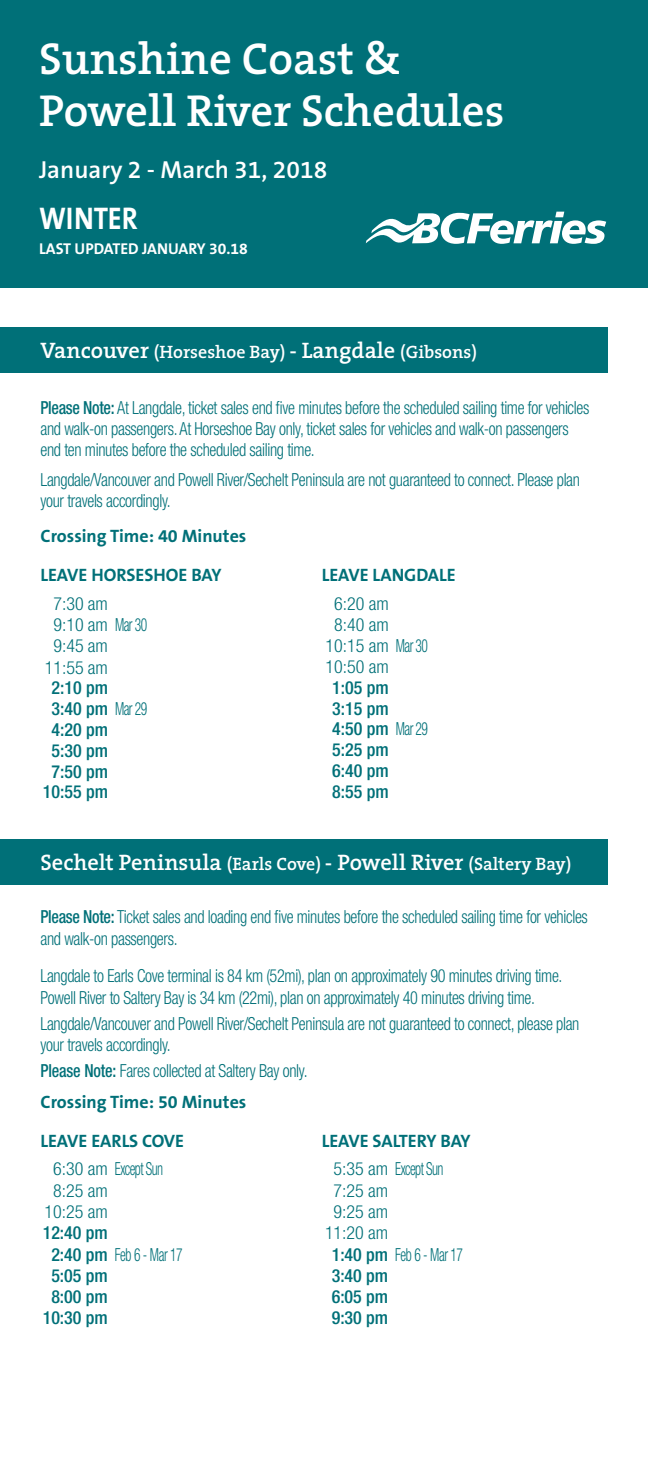
<style>
.page{position:relative;width:648px;height:1458px;background:#fff}
.page>*{position:absolute;margin:0;border:0;box-sizing:border-box;transform-origin:0 0}
.route_name{font:600 45px/51.8px "The Serif";color:#fff}
.Please_note{font:700 31.5px "The Sans B7";letter-spacing:-.005em;color:#fff;scale:.9 1}
.crossing_time{font:600 24.75px "The Sans B6";color:#fff}
.t1{font:600 22.5px "The Serif";color:#fff}
.Please_note-2{font:300 condensed 18px/21.4px "Helvetica Neue";letter-spacing:-.02em;color:#007078;scale:.9 1}
.sailing_times{font:500 condensed 18px "Helvetica Neue";color:#007078}
.sailing_times-2{font:300 condensed 18px "Helvetica Neue";color:#007078}
.leave_arrive{font:700 18px "The Sans B7";color:#007078}
.crossing_time-2{font:700 18px "The Sans B7";color:#007078}
.t2{font:600 18px "The Serif";color:#fff}
.sailing_times-3{font:300 condensed 18px "Helvetica Neue";color:#007078;scale:.75 1}
.sailing_times-4{font:300 condensed 18px "Helvetica Neue";letter-spacing:-.04em;color:#007078}
.sailing_times-5{font:300 condensed 18px "Helvetica Neue";letter-spacing:-.02em;color:#007078}
.Please_note-3{font:700 15.75px "The Sans B7";color:#fff}
.s1{font-size:22.5px}
.s2{font-weight:500}
.s3{font-weight:300}
.s4{font-size:18px}
</style>
<div class="page">
<div style="left:0;top:327px;width:608px;height:46px;background:#007078"></div>
<div style="left:0;top:839px;width:608px;height:45px;background:#007078"></div>
<div style="left:0;top:0;width:648px;height:288px;background:#007078"></div>
<svg style="left:366px;top:212px;width:240px;height:32px"></svg>
<p class="route_name" style="left:39px;top:34px;width:467px">Sunshine Coast &amp;<br>Powell River Schedules</p>
<p class="crossing_time" style="left:39px;top:156px;width:290px">January 2 - March 31, 2018</p>
<p class="Please_note" style="left:39px;top:202px;width:111px">WINTER</p>
<p class="Please_note-3" style="left:39px;top:240px;width:210px">LAST UPDATED JANUARY 30.18</p>
<p class="t2" style="left:40px;top:341px;width:438px"><span class="s1">Vancouver</span> (Horseshoe Bay) <span class="s1">- Langdale</span> (Gibsons)</p>
<p class="Please_note-2" style="left:40px;top:396px;width:611px"><span class="s2">Please Note:</span> At Langdale, ticket sales end five minutes before the scheduled sailing time for vehicles and walk-on passengers. At Horseshoe Bay only, ticket sales for vehicles and walk-on passengers end ten minutes before the scheduled sailing time.</p>
<p class="Please_note-2" style="left:40px;top:469px;width:601px">Langdale/Vancouver and Powell River/Sechelt Peninsula are not guaranteed to connect. Please plan your travels accordingly.</p>
<p class="crossing_time-2" style="left:40px;top:527px;width:207px">Crossing Time: 40 Minutes</p>
<p class="leave_arrive" style="left:40px;top:565px;width:182px">LEAVE HORSESHOE BAY</p>
<p class="leave_arrive" style="left:322px;top:565px;width:136px">LEAVE LANGDALE</p>
<p class="sailing_times-2" style="left:53px;top:593px;width:56px">7:30 am</p>
<p class="sailing_times-2" style="left:53px;top:614px;width:95px">9:10 am Mar 30</p>
<p class="sailing_times-2" style="left:53px;top:636px;width:56px">9:45 am</p>
<p class="sailing_times-2" style="left:45px;top:657px;width:65px">11:55 am</p>
<p class="sailing_times" style="left:51px;top:677px;width:58px">2:10 pm</p>
<p class="sailing_times" style="left:51px;top:698px;width:97px">3:40 pm <span class="s3">Mar 29</span></p>
<p class="sailing_times" style="left:51px;top:719px;width:58px">4:20 pm</p>
<p class="sailing_times" style="left:51px;top:740px;width:58px">5:30 pm</p>
<p class="sailing_times" style="left:51px;top:761px;width:58px">7:50 pm</p>
<p class="sailing_times" style="left:43px;top:781px;width:67px">10:55 pm</p>
<p class="sailing_times-2" style="left:334px;top:593px;width:56px">6:20 am</p>
<p class="sailing_times-2" style="left:334px;top:614px;width:56px">8:40 am</p>
<p class="sailing_times-5" style="left:326px;top:635px;width:104px">10:15 am Mar 30</p>
<p class="sailing_times-2" style="left:326px;top:656px;width:65px">10:50 am</p>
<p class="sailing_times" style="left:332px;top:677px;width:58px">1:05 pm</p>
<p class="sailing_times" style="left:332px;top:698px;width:58px">3:15 pm</p>
<p class="sailing_times" style="left:332px;top:718px;width:97px">4:50 pm <span class="s3">Mar 29</span></p>
<p class="sailing_times" style="left:332px;top:739px;width:58px">5:25 pm</p>
<p class="sailing_times" style="left:332px;top:760px;width:58px">6:40 pm</p>
<p class="sailing_times" style="left:332px;top:781px;width:58px">8:55 pm</p>
<p class="t1" style="left:40px;top:848px;width:532px">Sechelt Peninsula <span class="s4">(Earls Cove)</span> - Powell River <span class="s4">(Saltery Bay)</span></p>
<p class="Please_note-2" style="left:40px;top:906px;width:610px"><span class="s2">Please Note:</span> Ticket sales and loading end five minutes before the scheduled sailing time for vehicles and walk-on passengers.</p>
<p class="Please_note-2" style="left:40px;top:965px;width:582px">Langdale to Earls Cove terminal is 84 km (52mi), plan on approximately 90 minutes driving time.<br>Powell River to Saltery Bay is 34 km (22mi), plan on approximately 40 minutes driving time.</p>
<p class="Please_note-2" style="left:40px;top:1013px;width:600px">Langdale/Vancouver and Powell River/Sechelt Peninsula are not guaranteed to connect, please plan your travels accordingly.</p>
<p class="Please_note-2" style="left:40px;top:1060px;width:298px"><span class="s2">Please Note:</span> Fares collected at Saltery Bay only.</p>
<p class="crossing_time-2" style="left:40px;top:1092px;width:207px">Crossing Time: 50 Minutes</p>
<p class="leave_arrive" style="left:40px;top:1131px;width:145px">LEAVE EARLS COVE</p>
<p class="leave_arrive" style="left:322px;top:1131px;width:150px">LEAVE SALTERY BAY</p>
<p class="sailing_times-4" style="left:53px;top:1159px;width:111px">6:30 am Except Sun</p>
<p class="sailing_times-2" style="left:53px;top:1180px;width:56px">8:25 am</p>
<p class="sailing_times-2" style="left:45px;top:1201px;width:65px">10:25 am</p>
<p class="sailing_times" style="left:43px;top:1222px;width:67px">12:40 pm</p>
<p class="sailing_times-3" style="left:51px;top:1244px;width:177px"><span class="s2">2:40 pm</span> Feb 6 - Mar 17</p>
<p class="sailing_times" style="left:51px;top:1265px;width:58px">5:05 pm</p>
<p class="sailing_times" style="left:51px;top:1286px;width:58px">8:00 pm</p>
<p class="sailing_times" style="left:43px;top:1307px;width:67px">10:30 pm</p>
<p class="sailing_times-4" style="left:334px;top:1159px;width:111px">5:35 am Except Sun</p>
<p class="sailing_times-2" style="left:334px;top:1180px;width:56px">7:25 am</p>
<p class="sailing_times-2" style="left:334px;top:1201px;width:56px">9:25 am</p>
<p class="sailing_times-2" style="left:325px;top:1223px;width:65px">11:20 am</p>
<p class="sailing_times-3" style="left:332px;top:1244px;width:177px"><span class="s2">1:40 pm</span> Feb 6 - Mar 17</p>
<p class="sailing_times" style="left:332px;top:1265px;width:58px">3:40 pm</p>
<p class="sailing_times" style="left:332px;top:1286px;width:58px">6:05 pm</p>
<p class="sailing_times" style="left:332px;top:1307px;width:58px">9:30 pm</p>
</div>
